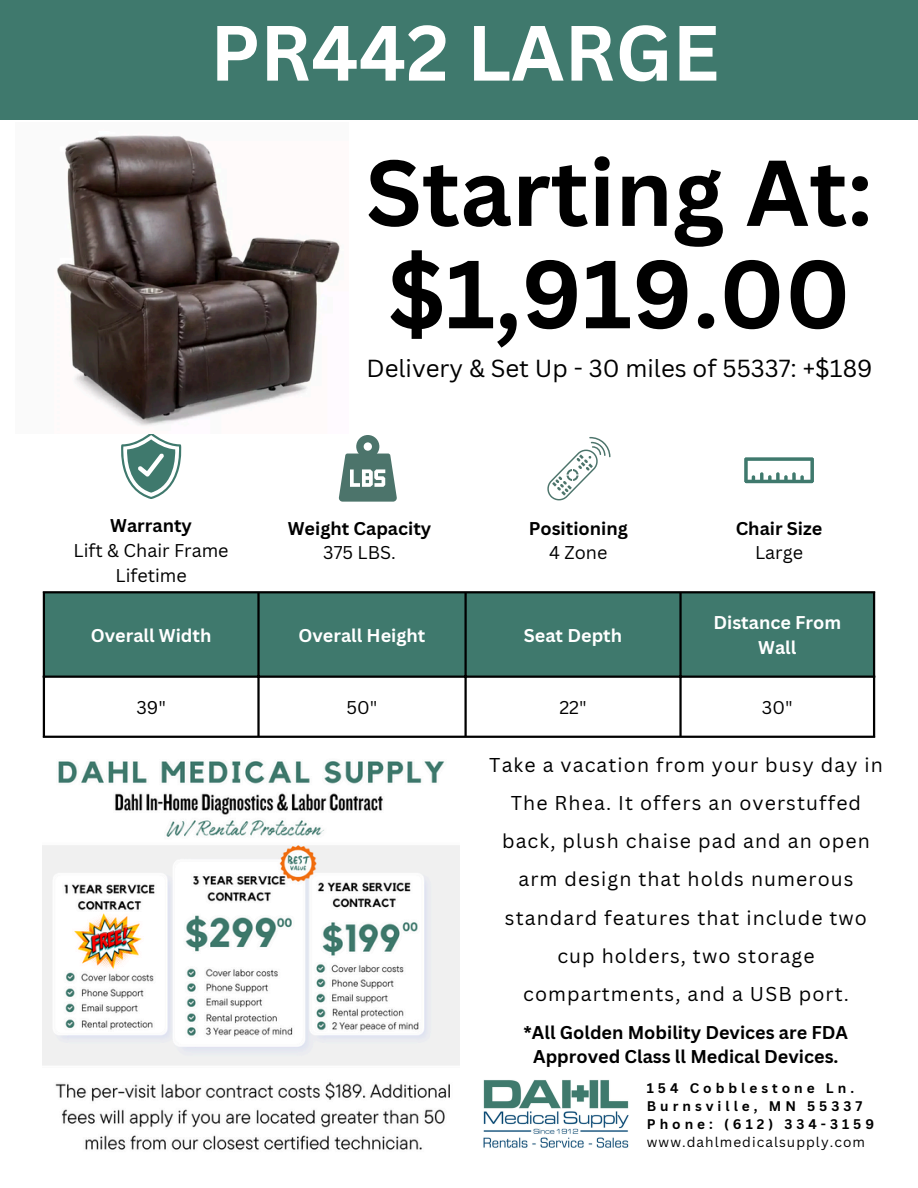
<style>
.page{position:relative;width:918px;height:1188px;background:#fff}
.page>*{position:absolute;margin:0;border:0;box-sizing:border-box;transform-origin:0 0}
.t1{font:700 94.35px "Canva Sans";color:#000}
.t2{font:700 91.35px "Canva Sans";color:#000}
.t3{font:700 76.5px "Canva Sans";color:#fff}
.t4{font:24px "Canva Sans";color:#000}
.t5{font:19.5px/38.2px "Canva Sans";letter-spacing:.055em;color:#000;text-align:center}
.t6{font:700 18px/24.8px "Canva Sans";color:#000;text-align:center}
.t7{font:700 18px/24.8px "Canva Sans";color:#fff;text-align:center}
.t8{font:18px/24.8px "Canva Sans";color:#000;text-align:center}
.t9{font:700 13.65px/18px "Canva Sans";letter-spacing:.295em;color:#000}
.t10{font:13.65px "Canva Sans";letter-spacing:.075em;color:#000}
.s1{font-weight:700}
.s2{font-weight:400}
</style>
<div class="page">
<div style="left:0;top:0;width:918px;height:120px;background:#3f796d"></div>
<div style="left:45px;top:593px;width:828px;height:83px;background:#3f796d"></div>
<hr style="left:43px;top:593px;width:2px;height:143px;background:#000">
<hr style="left:257px;top:593px;width:3px;height:143px;background:#000">
<hr style="left:464px;top:593px;width:3px;height:143px;background:#000">
<hr style="left:679px;top:593px;width:3px;height:143px;background:#000">
<hr style="left:873px;top:593px;width:2px;height:143px;background:#000">
<hr style="left:43px;top:591px;width:832px;height:2px;background:#000">
<hr style="left:43px;top:676px;width:832px;height:2px;background:#000">
<hr style="left:43px;top:736px;width:832px;height:2px;background:#000">
<svg style="left:121px;top:434px;width:61px;height:65px"></svg>
<svg style="left:339px;top:435px;width:58px;height:66px"></svg>
<img style="left:483px;top:1080px;width:146px;height:68px">
<img style="left:57px;top:135px;width:283px;height:291px">
<svg style="left:547px;top:437px;width:63px;height:64px"></svg>
<svg style="left:744px;top:457px;width:70px;height:27px"></svg>
<img style="left:43px;top:761px;width:416px;height:389px">
<h5 class="t3" style="left:210px;top:-1px;width:511px">PR442 LARGE</h5>
<h5 class="t2" style="left:366px;top:128px;width:508px">Starting At:</h5>
<h5 class="t1" style="left:388px;top:228px;width:464px">$1,919.00</h5>
<p class="t4" style="left:367px;top:351px;width:508px">Delivery &amp; Set Up - 30 miles of 55337: +$189</p>
<p class="t8" style="left:74px;top:513px;width:157px"><span class="s1">Warranty<br></span>Lift &amp; Chair Frame<br>Lifetime</p>
<p class="t6" style="left:288px;top:515px;width:145px">Weight Capacity<br><span class="s2">375 LBS.</span></p>
<p class="t6" style="left:529px;top:515px;width:101px">Positioning<br><span class="s2">4 Zone</span></p>
<p class="t6" style="left:736px;top:515px;width:88px">Chair Size<br><span class="s2">Large</span></p>
<h2 class="t7" style="left:91px;top:622px;width:122px">Overall Width</h2>
<p class="t7" style="left:299px;top:622px;width:128px">Overall Height</p>
<h1 class="t7" style="left:524px;top:622px;width:100px">Seat Depth</h1>
<h3 class="t7" style="left:713px;top:610px;width:129px">Distance From<br>Wall</h3>
<p class="t8" style="left:136px;top:694px;width:31px">39"</p>
<p class="t8" style="left:347px;top:694px;width:32px">50"</p>
<p class="t8" style="left:559px;top:694px;width:29px">22"</p>
<p class="t8" style="left:762px;top:694px;width:32px">30"</p>
<p class="t5" style="left:489px;top:745px;width:395px">Take a vacation from your busy day in<br>The Rhea. It offers an overstuffed back, plush chaise pad and an open arm design that holds numerous standard features that include two cup holders, two storage compartments, and a USB port.</p>
<p class="t6" style="left:524px;top:1019px;width:326px">*All Golden Mobility Devices are FDA<br>Approved Class ll Medical Devices.</p>
<p class="t9" style="left:647px;top:1078px;width:229px">154 Cobblestone Ln.<br>Burnsville, MN 55337<br>Phone: (612) 334-3159</p>
<p class="t10" style="left:647px;top:1132px;width:220px">www.dahlmedicalsupply.com</p>
</div>
